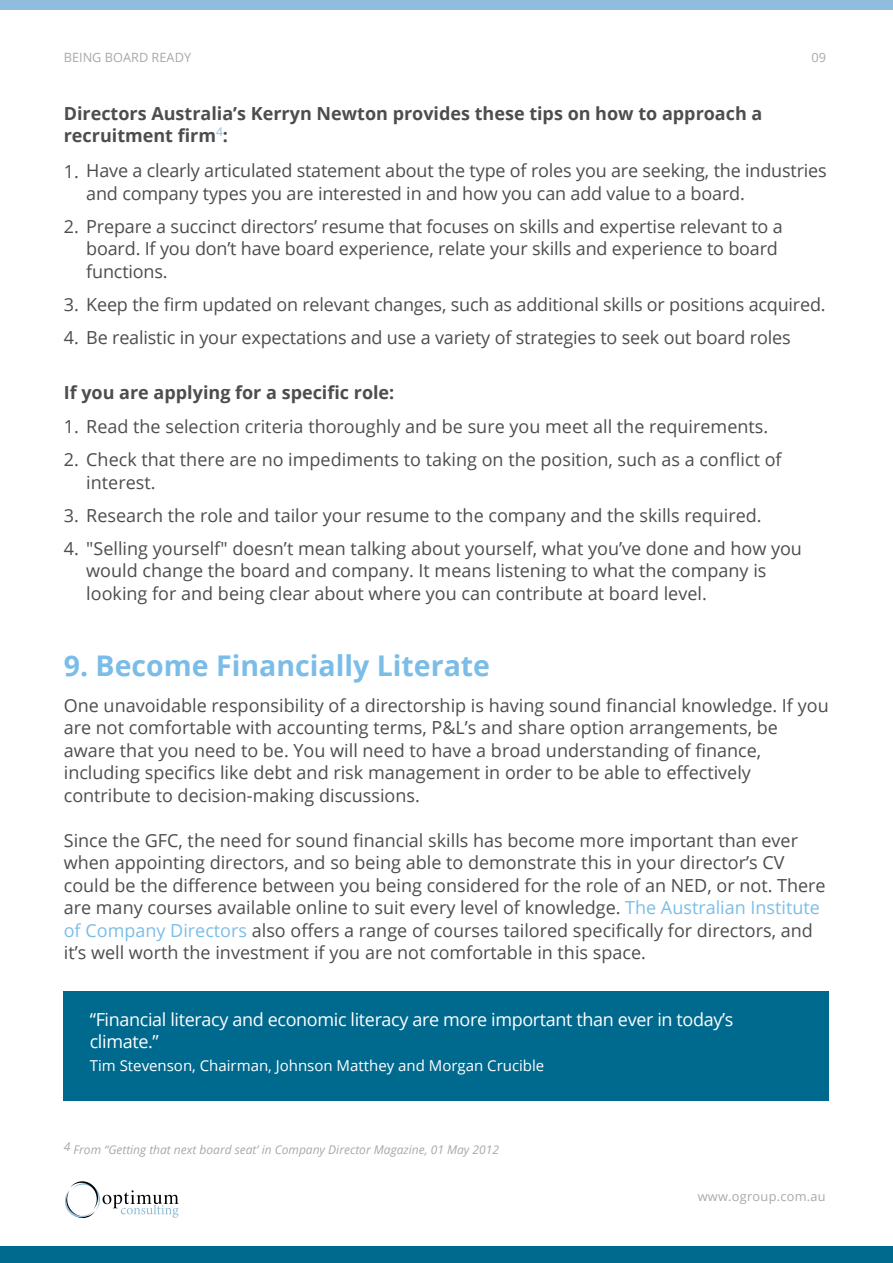
<style>
.page{position:relative;width:893px;height:1263px;background:#fff}
.page>*{position:absolute;margin:0;border:0;box-sizing:border-box;transform-origin:0 0}
.t1{font:700 28.5px "Open Sans";color:#7bbde8}
.t2{font:18px/22.5px "Open Sans";color:#4d4d4f}
.t3{font:700 18px/22.5px "Open Sans";color:#4d4d4f}
.t4{font:18px/22.5px "Open Sans";letter-spacing:-.02em;color:#fff}
.t5{font:15px "Open Sans";color:#fff}
.t6{font:12.75px "Open Sans";color:#a7a9ac}
.t7{font:12.75px "Open Sans";letter-spacing:.02em;color:#a7a9ac}
.t8{font:italic 12px "Open Sans";color:#a7a9ac}
.s1{color:#7bbde8}
</style>
<div class="page">
<svg style="left:65px;top:1181px;width:114px;height:37px"></svg>
<div style="left:0;top:0;width:893px;height:10px;background:#90bddd"></div>
<div style="left:64px;top:991px;width:765px;height:109px;background:#00698e"></div>
<div style="left:0;top:1246px;width:893px;height:17px;background:#00698e"></div>
<p class="t6" style="left:64px;top:48px;width:129px">BEING BOARD READY</p>
<p class="t6" style="left:812px;top:48px;width:16px">09</p>
<p class="t3" style="left:64px;top:102px;width:700px">Directors Australia’s Kerryn Newton provides these tips on how to approach a recruitment firm<sup>4</sup>:</p>
<p class="t2" style="left:86px;top:159px;width:742px;text-indent:-23px">1. Have a clearly articulated statement about the type of roles you are seeking, the industries and company types you are interested in and how you can add value to a board.</p>
<p class="t2" style="left:86px;top:214px;width:698px;text-indent:-23px">2. Prepare a succinct directors’ resume that focuses on skills and expertise relevant to a board. If you don’t have board experience, relate your skills and experience to board functions.</p>
<p class="t2" style="left:64px;top:292px;width:763px">3. Keep the firm updated on relevant changes, such as additional skills or positions acquired.</p>
<p class="t2" style="left:64px;top:325px;width:728px">4. Be realistic in your expectations and use a variety of strategies to seek out board roles</p>
<p class="t3" style="left:64px;top:381px;width:332px">If you are applying for a specific role:</p>
<p class="t2" style="left:64px;top:415px;width:706px">1. Read the selection criteria thoroughly and be sure you meet all the requirements.</p>
<p class="t2" style="left:86px;top:448px;width:697px;text-indent:-22px">2. Check that there are no impediments to taking on the position, such as a conflict of interest.</p>
<p class="t2" style="left:64px;top:503px;width:699px">3. Research the role and tailor your resume to the company and the skills required.</p>
<p class="t2" style="left:86px;top:536px;width:717px;text-indent:-22px">4. "Selling yourself" doesn’t mean talking about yourself, what you’ve done and how you would change the board and company. It means listening to what the company is looking for and being clear about where you can contribute at board level.</p>
<h1 class="t1" style="left:64px;top:645px;width:428px">9. Become Financially Literate</h1>
<p class="t2" style="left:64px;top:694px;width:766px">One unavoidable responsibility of a directorship is having sound financial knowledge. If you are not comfortable with accounting terms, P&amp;L’s and share option arrangements, be aware that you need to be. You will need to have a broad understanding of finance, including specifics like debt and risk management in order to be able to effectively contribute to decision-making discussions.</p>
<p class="t2" style="left:64px;top:829px;width:763px">Since the GFC, the need for sound financial skills has become more important than ever when appointing directors, and so being able to demonstrate this in your director’s CV could be the difference between you being considered for the role of an NED, or not. There are many courses available online to suit every level of knowledge. <span class="s1">The Australian Institute of Company Directors</span> also offers a range of courses tailored specifically for directors, and it’s well worth the investment if you are not comfortable in this space.</p>
<p class="t4" style="left:90px;top:1007px;width:645px">“Financial literacy and economic literacy are more important than ever in today’s climate.”</p>
<p class="t5" style="left:90px;top:1055px;width:456px">Tim Stevenson, Chairman, Johnson Matthey and Morgan Crucible</p>
<p class="t8" style="left:64px;top:1141px;width:437px">4 From “Getting that next board seat’ in Company Director Magazine, 01 May 2012</p>
<p class="t7" style="left:698px;top:1188px;width:129px">www.ogroup.com.au</p>
</div>
